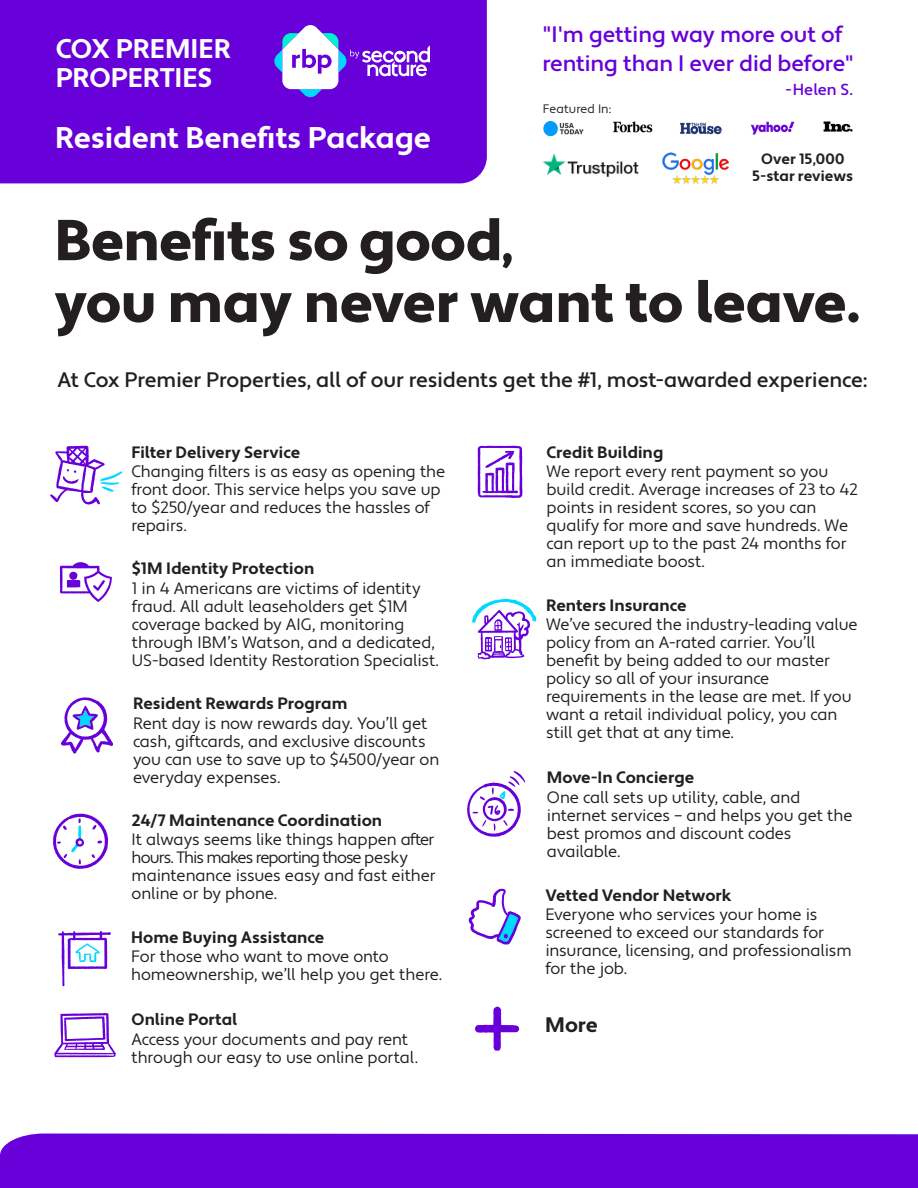
<style>
.page{position:relative;width:918px;height:1188px;background:#fff}
.page>*{position:absolute;margin:0;border:0;box-sizing:border-box;transform-origin:0 0}
.t1{font:900 57.6px/61.8px "Apertura";letter-spacing:-.015em;color:#231f20}
.t2{font:700 30px "Apertura";letter-spacing:-.005em;color:#fff}
.t3{font:700 27px/28.5px "Apertura";color:#fff}
.t4{font:500 22.35px/28.8px "Apertura";letter-spacing:-.01em;color:#6700d9}
.t5{font:500 21px "Apertura";letter-spacing:-.01em;color:#231f20}
.t6{font:700 21px "Apertura";color:#231f20}
.t7{font:16.5px/18px "Apertura";letter-spacing:-.01em;color:#231f20}
.t8{font:700 16.5px "Apertura";color:#231f20}
.t9{font:500 16.05px "Apertura";color:#6700d9}
.t10{font:700 15px/16.5px "Apertura";color:#231f20;text-align:center}
.t11{font:12.3px "Apertura";letter-spacing:.01em;color:#231f20}
</style>
<div class="page">
<div style="left:0;top:1134px;width:918px;height:54px;background:#6700d9"></div>
<svg style="left:58px;top:931px;width:53px;height:55px"></svg>
<svg style="left:54px;top:1013px;width:62px;height:44px"></svg>
<svg style="left:53px;top:814px;width:55px;height:55px"></svg>
<svg style="left:50px;top:446px;width:72px;height:59px"></svg>
<svg style="left:478px;top:446px;width:45px;height:52px"></svg>
<svg style="left:60px;top:562px;width:52px;height:40px"></svg>
<svg style="left:475px;top:1007px;width:44px;height:44px"></svg>
<svg style="left:61px;top:697px;width:52px;height:57px"></svg>
<svg style="left:469px;top:889px;width:52px;height:56px"></svg>
<svg style="left:467px;top:771px;width:58px;height:66px"></svg>
<svg style="left:472px;top:599px;width:64px;height:60px"></svg>
<img style="left:663px;top:153px;width:66px;height:31px">
<img style="left:543px;top:121px;width:41px;height:15px">
<img style="left:612px;top:121px;width:41px;height:12px">
<img style="left:681px;top:122px;width:41px;height:12px">
<img style="left:750px;top:121px;width:45px;height:14px">
<img style="left:823px;top:121px;width:29px;height:11px">
<img style="left:542px;top:153px;width:97px;height:24px">
<div style="left:0;top:0;width:487px;height:183px;background:#6700d9"></div>
<svg style="left:273px;top:25px;width:157px;height:73px"></svg>
<h3 class="t3" style="left:56px;top:36px;width:177px">COX PREMIER<br>PROPERTIES</h3>
<h2 class="t2" style="left:55px;top:119px;width:378px">Resident Benefits Package</h2>
<h3 class="t4" style="left:542px;top:21px;width:313px">"I'm getting way more out of renting than I ever did before"</h3>
<p class="t9" style="left:785px;top:80px;width:69px">-Helen S.</p>
<p class="t11" style="left:543px;top:101px;width:70px">Featured In:</p>
<p class="t10" style="left:753px;top:152px;width:102px">Over 15,000<br>5-star reviews</p>
<h1 class="t1" style="left:54px;top:211px;width:808px">Benefits so good,<br>you may never want to leave.</h1>
<p class="t5" style="left:57px;top:367px;width:811px">At Cox Premier Properties, all of our residents get the #1, most-awarded experience:</p>
<p class="t8" style="left:131px;top:442px;width:171px">Filter Delivery Service</p>
<p class="t7" style="left:131px;top:463px;width:315px">Changing filters is as easy as opening the front door. This service helps you save up to $250/year and reduces the hassles of repairs.</p>
<p class="t8" style="left:132px;top:558px;width:184px">$1M Identity Protection</p>
<p class="t7" style="left:132px;top:580px;width:309px">1 in 4 Americans are victims of identity fraud. All adult leaseholders get $1M coverage backed by AIG, monitoring through IBM’s Watson, and a dedicated, US-based Identity Restoration Specialist.</p>
<p class="t8" style="left:133px;top:694px;width:216px">Resident Rewards Program</p>
<p class="t7" style="left:133px;top:715px;width:308px">Rent day is now rewards day. You’ll get cash, giftcards, and exclusive discounts you can use to save up to $4500/year on everyday expenses.</p>
<p class="t8" style="left:132px;top:810px;width:252px">24/7 Maintenance Coordination</p>
<p class="t7" style="left:132px;top:831px;width:306px">It always seems like things happen after hours. This makes reporting those pesky maintenance issues easy and fast either online or by phone.</p>
<p class="t8" style="left:131px;top:927px;width:195px">Home Buying Assistance</p>
<p class="t7" style="left:131px;top:948px;width:313px">For those who want to move onto homeownership, we’ll help you get there.</p>
<p class="t8" style="left:131px;top:1009px;width:107px">Online Portal</p>
<p class="t7" style="left:131px;top:1030px;width:288px">Access your documents and pay rent through our easy to use online portal.</p>
<p class="t8" style="left:547px;top:442px;width:118px">Credit Building</p>
<p class="t7" style="left:547px;top:463px;width:313px">We report every rent payment so you build credit. Average increases of 23 to 42 points in resident scores, so you can qualify for more and save hundreds. We can report up to the past 24 months for an immediate boost.</p>
<p class="t8" style="left:546px;top:595px;width:142px">Renters Insurance</p>
<p class="t7" style="left:546px;top:616px;width:313px">We’ve secured the industry-leading value policy from an A-rated carrier. You’ll benefit by being added to our master policy so all of your insurance requirements in the lease are met. If you want a retail individual policy, you can still get that at any time.</p>
<p class="t8" style="left:547px;top:768px;width:149px">Move-In Concierge</p>
<p class="t7" style="left:547px;top:789px;width:307px">One call sets up utility, cable, and internet services – and helps you get the best promos and discount codes available.</p>
<p class="t8" style="left:545px;top:885px;width:188px">Vetted Vendor Network</p>
<p class="t7" style="left:545px;top:906px;width:308px">Everyone who services your home is screened to exceed our standards for insurance, licensing, and professionalism for the job.</p>
<p class="t6" style="left:545px;top:1012px;width:54px">More</p>
</div>
